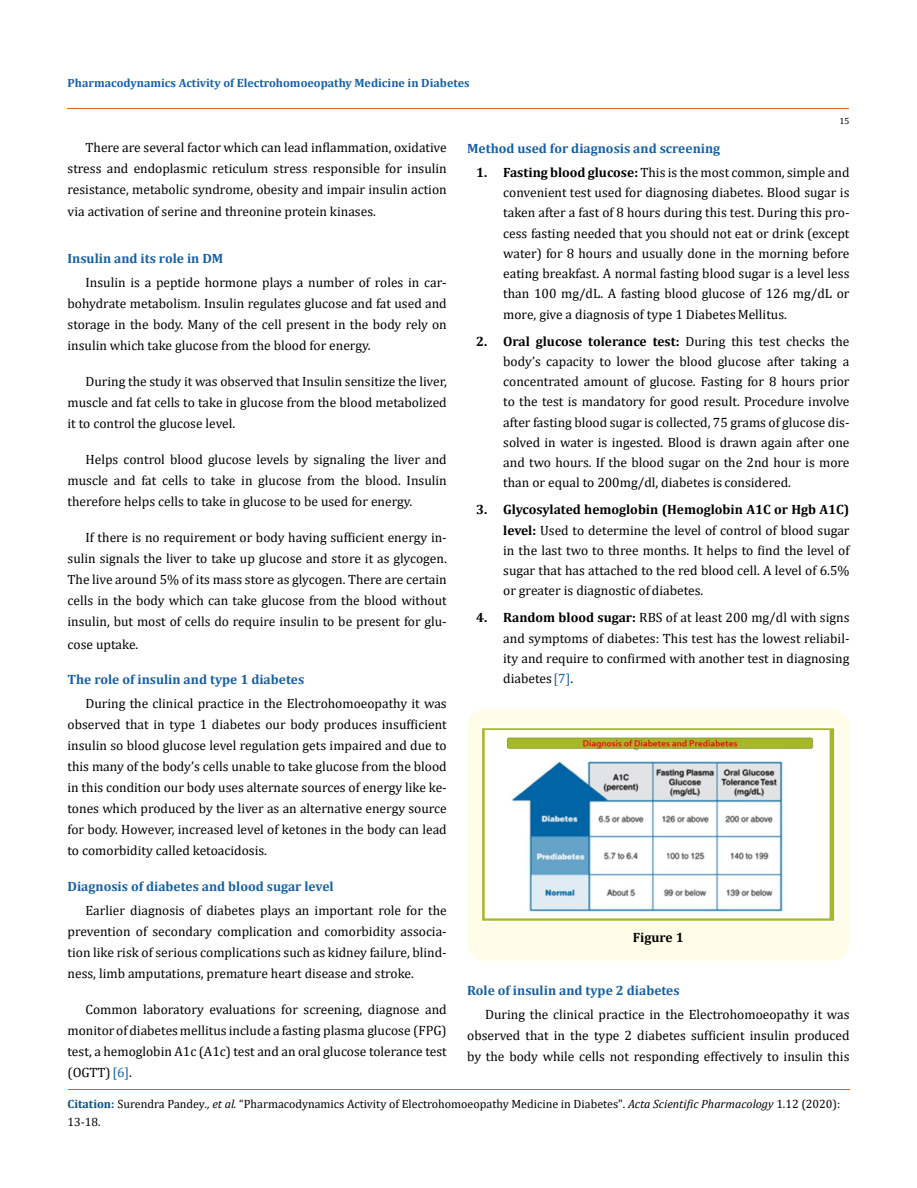
<style>
.page{position:relative;width:917px;height:1188px;background:#fff}
.page>*{position:absolute;margin:0;border:0;box-sizing:border-box;transform-origin:0 0}
.t1{font:13.5px/21px "Cambria";color:#000;text-align:justify}
.t2{font:700 13.5px "Cambria";color:#1560a6}
.t3{font:700 13.5px "Cambria";color:#000}
.t4{font:12px/18px "Cambria";color:#000}
.t5{font:700 12px "Cambria";color:#1560a6}
.t6{font:9px "Cambria";color:#000}
.s1{color:#1560a6}
.s2{font-weight:700}
.s3{font-weight:700;color:#035089}
.s4{font-style:italic}
</style>
<div class="page">
<hr style="left:67px;top:109px;width:782px;height:1px;background:#e05d1a">
<div style="left:467px;top:709px;width:382px;height:252px;background:#fffde9;border-radius:18px"></div>
<img style="left:481px;top:727px;width:356px;height:195px">
<hr style="left:68px;top:1089px;width:781px;height:1px;background:#e05d1a">
<p class="t5" style="left:68px;top:74px;width:403px">Pharmacodynamics Activity of Electrohomoeopathy Medicine in Diabetes</p>
<p class="t6" style="left:839px;top:115px;width:11px">15</p>
<p class="t1" style="left:68px;top:136px;width:381px;text-indent:18px">There are several factor which can lead inflammation, oxidative stress and endoplasmic reticulum stress responsible for insulin resistance, metabolic syndrome, obesity and impair insulin action</p>
<p class="t1" style="left:68px;top:201px;width:310px">via activation of serine and threonine protein kinases.</p>
<p class="t2" style="left:68px;top:249px;width:157px">Insulin and its role in DM</p>
<p class="t1" style="left:68px;top:272px;width:381px;text-indent:18px">Insulin is a peptide hormone plays a number of roles in car&shy;bohydrate metabolism. Insulin regulates glucose and fat used and storage in the body. Many of the cell present in the body rely on insulin which take glucose from the blood for energy.</p>
<p class="t1" style="left:68px;top:371px;width:381px;text-indent:18px">During the study it was observed that Insulin sensitize the liver, muscle and fat cells to take in glucose from the blood metabolized it to control the glucose level.</p>
<p class="t1" style="left:68px;top:449px;width:381px;text-indent:18px">Helps control blood glucose levels by signaling the liver and muscle and fat cells to take in glucose from the blood. Insulin therefore helps cells to take in glucose to be used for energy.</p>
<p class="t1" style="left:68px;top:527px;width:381px;text-indent:18px">If there is no requirement or body having sufficient energy in&shy;sulin signals the liver to take up glucose and store it as glycogen.<br>The live around 5% of its mass store as glycogen. There are certain cells in the body which can take glucose from the blood without insulin, but most of cells do require insulin to be present for glu-</p>
<p class="t1" style="left:68px;top:634px;width:72px">cose uptake.</p>
<p class="t2" style="left:68px;top:670px;width:238px">The role of insulin and type 1 diabetes</p>
<p class="t1" style="left:68px;top:693px;width:381px;text-indent:18px">During the clinical practice in the Electrohomoeopathy it was observed that in type 1 diabetes our body produces insufficient insulin so blood glucose level regulation gets impaired and due to this many of the body’s cells unable to take glucose from the blood in this condition our body uses alternate sources of energy like ke&shy;tones which produced by the liver as an alternative energy source for body. However, increased level of ketones in the body can lead to comorbidity called ketoacidosis.</p>
<p class="t2" style="left:68px;top:877px;width:268px">Diagnosis of diabetes and blood sugar level</p>
<p class="t1" style="left:68px;top:900px;width:381px;text-indent:18px">Earlier diagnosis of diabetes plays an important role for the prevention of secondary complication and comorbidity associa&shy;tion like risk of serious complications such as kidney failure, blind&shy;ness, limb amputations, premature heart disease and stroke.</p>
<p class="t1" style="left:68px;top:999px;width:381px;text-indent:18px">Common laboratory evaluations for screening, diagnose and monitor of diabetes mellitus include a fasting plasma glucose (FPG) test, a hemoglobin A1c (A1c) test and an oral glucose tolerance test (OGTT) <span class="s1">[6]</span>.</p>
<p class="t2" style="left:467px;top:139px;width:254px">Method used for diagnosis and screening</p>
<p class="t1" style="left:503px;top:162px;width:348px;line-height:20.2px;text-indent:-27px"><span class="s2">1. Fasting blood glucose:</span> This is the most common, simple and convenient test used for diagnosing diabetes. Blood sugar is taken after a fast of 8 hours during this test. During this pro&shy;cess fasting needed that you should not eat or drink (except water) for 8 hours and usually done in the morning before eating breakfast. A normal fasting blood sugar is a level less than 100 mg/dL. A fasting blood glucose of 126 mg/dL or more, give a diagnosis of type 1 Diabetes Mellitus.</p>
<p class="t1" style="left:503px;top:331px;width:348px;line-height:20.2px;text-indent:-27px"><span class="s2">2. Oral glucose tolerance test:</span> During this test checks the body’s capacity to lower the blood glucose after taking a concentrated amount of glucose. Fasting for 8 hours prior to the test is mandatory for good result. Procedure involve after fasting blood sugar is collected, 75 grams of glucose dis&shy;solved in water is ingested. Blood is drawn again after one and two hours. If the blood sugar on the 2nd hour is more than or equal to 200mg/dl, diabetes is considered.</p>
<p class="t1" style="left:503px;top:500px;width:348px;line-height:20.2px;text-indent:-27px"><span class="s2">3. Glycosylated hemoglobin (Hemoglobin A1C or Hgb A1C) level:</span> Used to determine the level of control of blood sugar in the last two to three months. It helps to find the level of sugar that has attached to the red blood cell. A level of 6.5% or greater is diagnostic of diabetes.</p>
<p class="t1" style="left:503px;top:608px;width:348px;line-height:20.2px;text-indent:-27px"><span class="s2">4. Random blood sugar:</span> RBS of at least 200 mg/dl with signs and symptoms of diabetes: This test has the lowest reliabil&shy;ity and require to confirmed with another test in diagnosing diabetes <span class="s1">[7]</span>.</p>
<p class="t3" style="left:632px;top:928px;width:52px">Figure 1</p>
<p class="t2" style="left:467px;top:981px;width:214px">Role of insulin and type 2 diabetes</p>
<p class="t1" style="left:467px;top:1004px;width:384px;text-indent:18px">During the clinical practice in the Electrohomoeopathy it was observed that in the type 2 diabetes sufficient insulin produced by the body while cells not responding effectively to insulin this</p>
<p class="t4" style="left:68px;top:1095px;width:774px"><span class="s3">Citation:</span> Surendra Pandey<span class="s4">., et al.</span> “Pharmacodynamics Activity of Electrohomoeopathy Medicine in Diabetes". <span class="s4">Acta Scientific Pharmacology</span> 1.12 (2020):<br>13-18.</p>
</div>
